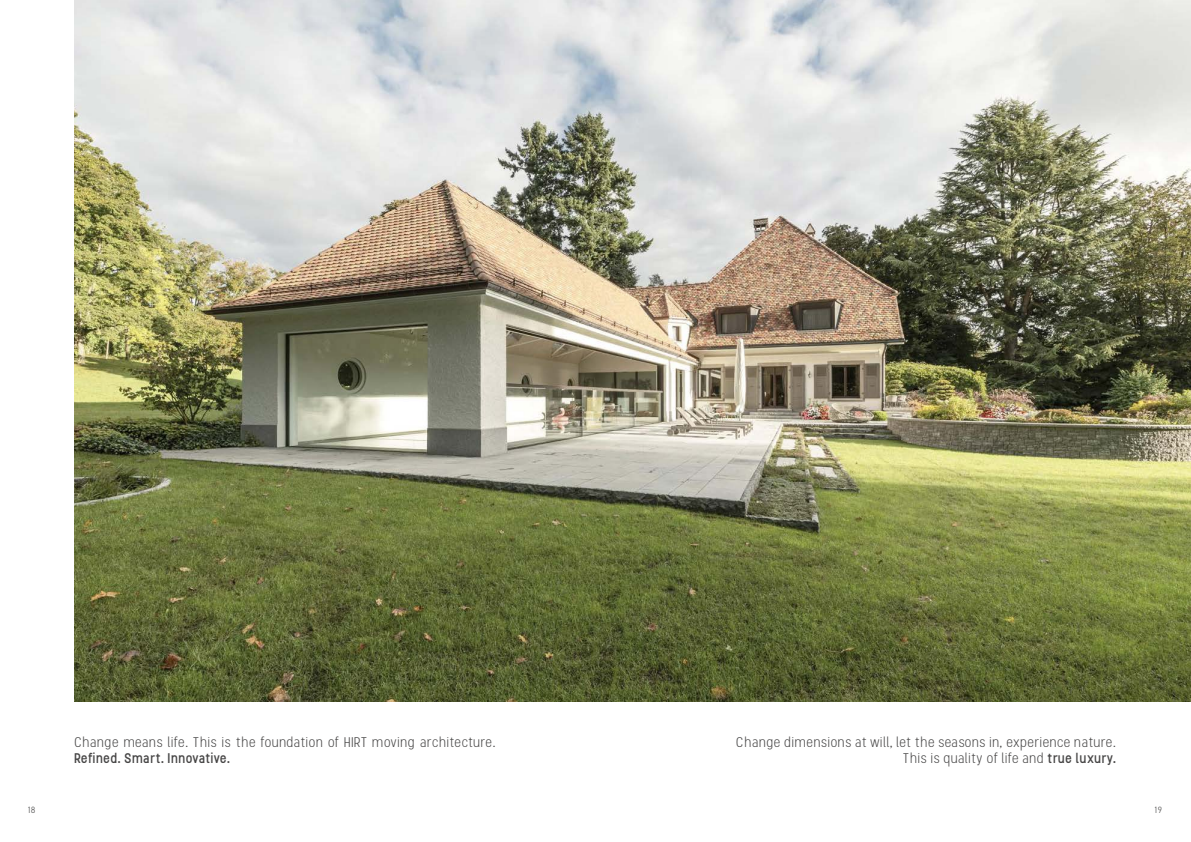
<style>
.page{position:relative;width:1191px;height:842px;background:#fff}
.page>*{position:absolute;margin:0;border:0;box-sizing:border-box;transform-origin:0 0}
.t1{font:300 14px/16px "Stellar";color:#464545;text-align:right}
.t2{font:500 14px "Stellar";letter-spacing:-.01em;color:#464545}
.t3{font:300 9px "Stellar";color:#464545}
.s1{font-weight:500}
</style>
<div class="page">
<img style="left:74px;top:0;width:1117px;height:702px">
<p class="t1" style="left:74px;top:734px;width:423px">Change means life. This is the foundation of HIRT moving architecture.</p>
<p class="t2" style="left:74px;top:750px;width:158px">Refined. Smart. Innovative.</p>
<p class="t1" style="left:736px;top:734px;width:382px">Change dimensions at will, let the seasons in, experience nature.<br>This is quality of life and <span class="s1">true luxury.</span></p>
<p class="t3" style="left:28px;top:804px;width:9px">18</p>
<p class="t3" style="left:1155px;top:804px;width:9px">19</p>
</div>
